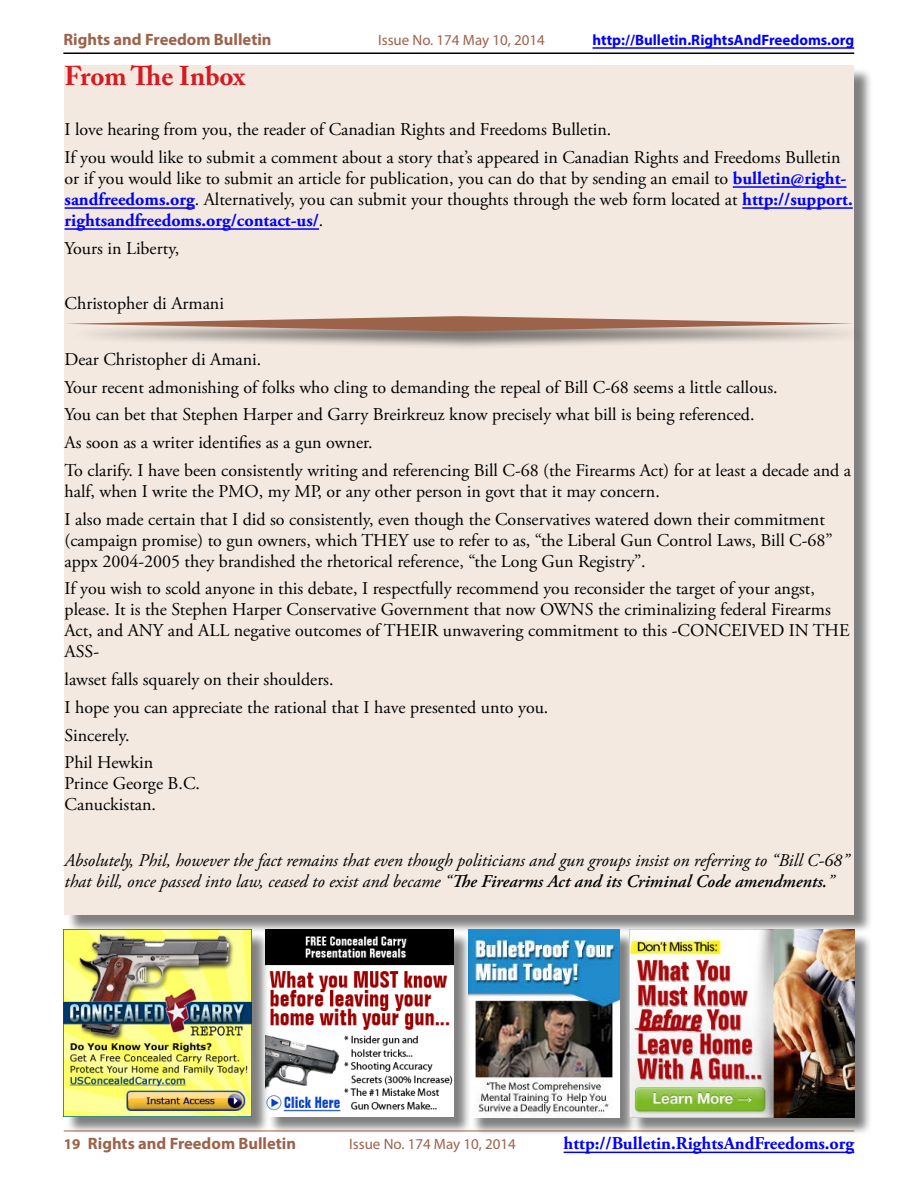
<style>
.page{position:relative;width:918px;height:1188px;background:#fff}
.page>*{position:absolute;margin:0;border:0;box-sizing:border-box;transform-origin:0 0}
.t1{font:700 27px "Adobe Caslon Pro";color:#d71920}
.t2{font:18px/27.8px "Adobe Garamond Pro";color:#000}
.t3{font:italic 18px/21px "Adobe Garamond Pro";color:#000}
.t4{font:700 18px "Adobe Garamond Pro";color:#00f}
.t5{font:700 16.5px "Myriad Pro";color:#9d624a}
.t6{font:15px "Myriad Pro";color:#9d624a}
.t7{font:700 15px "Myriad Pro";color:#00f}
.s1{font-weight:700;color:#00f}
.s2{font-weight:600}
.s3{font-size:15px}
</style>
<div class="page">
<hr style="left:63px;top:52px;width:791px;height:2px;background:#000">
<hr style="left:593px;top:47px;width:261px;height:2px;background:#00f">
<hr style="left:64px;top:1131px;width:790px;height:1px;background:#9d624a">
<hr style="left:564px;top:1152px;width:290px;height:1px;background:#00f">
<div style="left:67px;top:67px;width:806px;height:866px;background:#000;opacity:.5"></div>
<div style="left:65px;top:65px;width:789px;height:850px;background:#f3e9e1"></div>
<hr style="left:733px;top:186px;width:113px;height:2px;background:#00f">
<hr style="left:65px;top:207px;width:130px;height:2px;background:#00f">
<hr style="left:742px;top:207px;width:111px;height:2px;background:#00f">
<hr style="left:65px;top:228px;width:254px;height:2px;background:#00f">
<div style="left:71px;top:318px;width:799px;height:32px;background:#000;opacity:.5"></div>
<svg style="left:67px;top:316px;width:787px;height:15px"></svg>
<div style="left:470px;top:931px;width:168px;height:206px;background:#000;opacity:.5"></div>
<img style="left:468px;top:929px;width:151px;height:189px">
<div style="left:268px;top:931px;width:204px;height:204px;background:#000;opacity:.5"></div>
<img style="left:266px;top:929px;width:187px;height:187px">
<div style="left:66px;top:931px;width:204px;height:204px;background:#000;opacity:.5"></div>
<img style="left:64px;top:929px;width:187px;height:188px">
<div style="left:632px;top:932px;width:241px;height:204px;background:#000;opacity:.5"></div>
<img style="left:629px;top:930px;width:225px;height:187px">
<p class="t5" style="left:63px;top:29px;width:210px">Rights and Freedom Bulletin</p>
<p class="t6" style="left:378px;top:31px;width:168px">Issue No. 174 May 10, 2014</p>
<p class="t7" style="left:593px;top:30px;width:263px">http://Bulletin.RightsAndFreedoms.org</p>
<h1 class="t1" style="left:65px;top:60px;width:182px">From The Inbox</h1>
<p class="t2" style="left:65px;top:116px;width:778px">I love hearing from you, the reader of Canadian Rights and Freedoms Bulletin.<br>If you would like to submit a comment about a story that’s appeared in Canadian Rights and Freedoms Bulletin</p>
<p class="t2" style="left:65px;top:168px;width:790px;line-height:21px">or if you would like to submit an article for publication, you can do that by sending an email to <span class="s1">bulletin@right&shy;sandfreedoms.org</span>. Alternatively, you can submit your thoughts through the web form located at <span class="s1">http://support. rightsandfreedoms.org/contact-us/</span>.</p>
<p class="t2" style="left:65px;top:235px;width:116px">Yours in Liberty,</p>
<p class="t2" style="left:65px;top:290px;width:161px">Christopher di Armani</p>
<p class="t2" style="left:65px;top:346px;width:788px">Dear Christopher di Amani.<br>Your recent admonishing of folks who cling to demanding the repeal of Bill C-68 seems a little callous.<br>You can bet that Stephen Harper and Garry Breirkreuz know precisely what bill is being referenced.<br>As soon as a writer identifies as a gun owner.<br>To clarify. I have been consistently writing and referencing Bill C-68 (the Firearms Act) for at least a decade and a</p>
<p class="t2" style="left:65px;top:478px;width:762px">half, when I write the PMO, my MP, or any other person in govt that it may concern.<br>I also made certain that I did so consistently, even though the Conservatives watered down their commitment</p>
<p class="t2" style="left:65px;top:530px;width:770px;line-height:21px">(campaign promise) to gun owners, which THEY use to refer to as, “the Liberal Gun Control Laws, Bill C-68” appx 2004-2005 they brandished the rhetorical reference, “the Long Gun Registry”.</p>
<p class="t2" style="left:65px;top:579px;width:787px;line-height:21px">If you wish to scold anyone in this debate, I respectfully recommend you reconsider the target of your angst, please. It is the Stephen Harper Conservative Government that now OWNS the criminalizing federal Firearms Act, and ANY and ALL negative outcomes of THEIR unwavering commitment to this -CONCEIVED IN THE ASS-</p>
<p class="t2" style="left:65px;top:666px;width:485px">lawset falls squarely on their shoulders.<br>I hope you can appreciate the rational that I have presented unto you.<br>Sincerely.<br>Phil Hewkin</p>
<p class="t2" style="left:65px;top:774px;width:137px;line-height:21px">Prince George B.C.<br>Canuckistan.</p>
<p class="t3" style="left:65px;top:850px;width:786px">Absolutely, Phil, however the fact remains that even though politicians and gun groups insist on referring to “Bill C-68” that bill, once passed into law, ceased to exist and became “<span class="s2">The Firearms Act and its Criminal Code amendments.</span>”</p>
<p class="t5" style="left:64px;top:1133px;width:234px"><span class="s3">19</span> Rights and Freedom Bulletin</p>
<p class="t6" style="left:349px;top:1135px;width:168px">Issue No. 174 May 10, 2014</p>
<p class="t4" style="left:564px;top:1133px;width:292px">http://Bulletin.RightsAndFreedoms.org</p>
</div>
